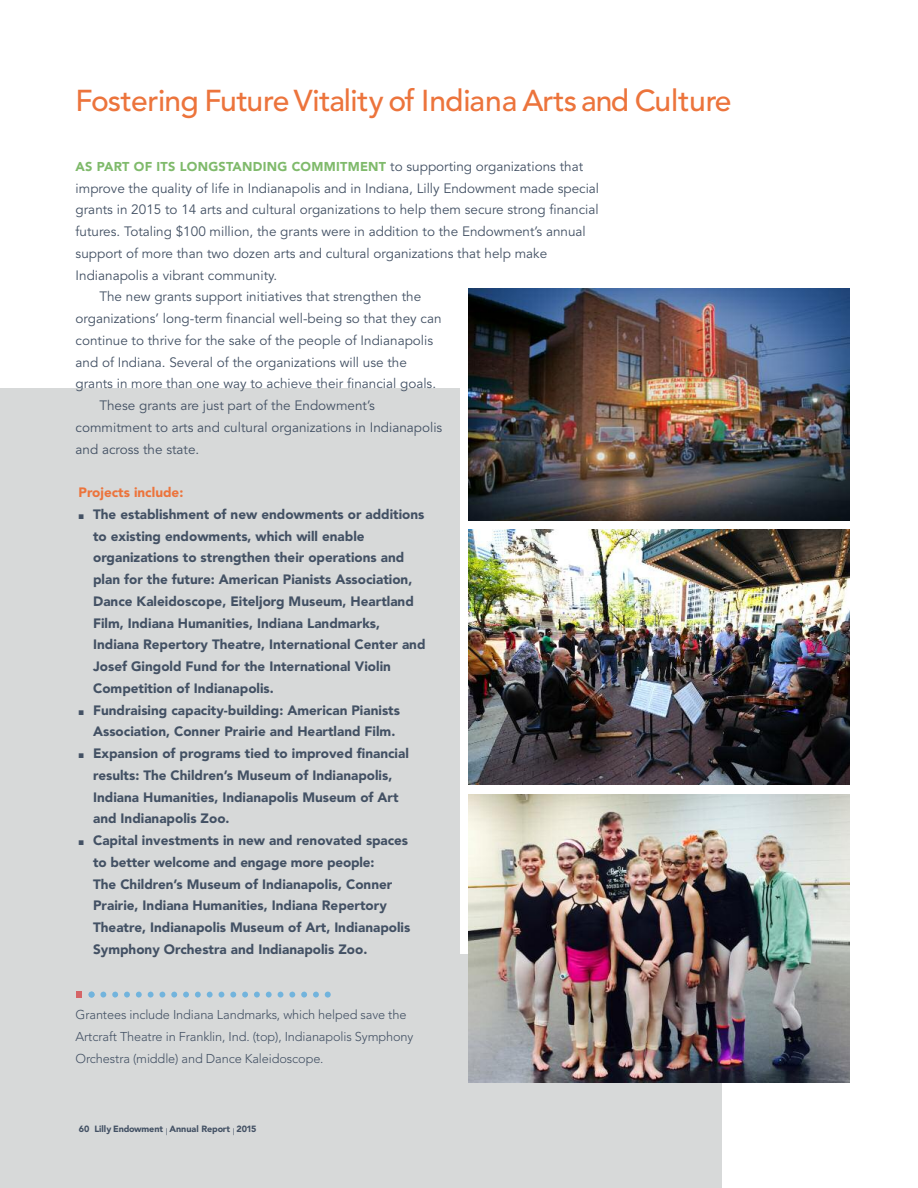
<style>
.page{position:relative;width:918px;height:1188px;background:#fff}
.page>*{position:absolute;margin:0;border:0;box-sizing:border-box;transform-origin:0 0}
.t1{font:500 30px "Avenir";letter-spacing:-.025em;color:#ec743c}
.t2{font:900 13.5px/21.8px "Avenir";color:#435164}
.t3{font:13.5px "Avenir";color:#435164}
.t4{font:900 13.5px "Avenir";color:#ec743c}
.t5{font:300 12.75px/21.8px "Avenir";letter-spacing:-.01em;color:#435164}
.t6{font:900 12.75px "Avenir";letter-spacing:.02em;color:#7fba6b}
.t7{font:900 9px "Avenir";color:#435164}
.s1{font-weight:400;font-size:13.5px;color:#435164}
.s2{font-weight:400}
</style>
<div class="page">
<div style="left:0;top:388px;width:722px;height:800px;background:#d7d9d9"></div>
<div style="left:460px;top:280px;width:262px;height:674px;background:#fff"></div>
<img style="left:469px;top:794px;width:381px;height:288px">
<img style="left:469px;top:289px;width:381px;height:232px">
<img style="left:469px;top:530px;width:381px;height:255px">
<svg style="left:89px;top:992px;width:242px;height:6px"></svg>
<svg style="left:76px;top:991px;width:6px;height:6px"></svg>
<h1 class="t1" style="left:76px;top:75px;width:657px">Fostering Future Vitality of Indiana Arts and Culture</h1>
<p class="t6" style="left:76px;top:156px;width:509px">AS PART OF ITS LONGSTANDING COMMITMENT <span class="s1">to supporting organizations that</span></p>
<p class="t3" style="left:76px;top:180px;width:525px">improve the quality of life in Indianapolis and in Indiana, Lilly Endowment made special</p>
<p class="t3" style="left:76px;top:202px;width:525px">grants in 2015 to 14 arts and cultural organizations to help them secure strong financial</p>
<p class="t3" style="left:76px;top:223px;width:512px">futures. Totaling $100 million, the grants were in addition to the Endowment’s annual</p>
<p class="t3" style="left:76px;top:245px;width:473px">support of more than two dozen arts and cultural organizations that help make</p>
<p class="t3" style="left:76px;top:267px;width:203px">Indianapolis a vibrant community.</p>
<p class="t3" style="left:99px;top:289px;width:323px">The new grants support initiatives that strengthen the</p>
<p class="t3" style="left:76px;top:310px;width:367px">organizations’ long-term financial well-being so that they can</p>
<p class="t3" style="left:76px;top:332px;width:359px">continue to thrive for the sake of the people of Indianapolis</p>
<p class="t3" style="left:76px;top:354px;width:333px">and of Indiana. Several of the organizations will use the</p>
<p class="t3" style="left:76px;top:376px;width:362px">grants in more than one way to achieve their financial goals.</p>
<p class="t3" style="left:99px;top:397px;width:277px">These grants are just part of the Endowment’s</p>
<p class="t3" style="left:76px;top:419px;width:368px">commitment to arts and cultural organizations in Indianapolis</p>
<p class="t3" style="left:76px;top:441px;width:125px">and across the state.</p>
<p class="t4" style="left:79px;top:481px;width:106px">Projects include:</p>
<p class="t2" style="left:93px;top:503px;width:334px">The establishment of new endowments or additions to existing endowments, which will enable organizations to strengthen their operations and plan for the future: American Pianists Association, Dance Kaleidoscope, Eiteljorg Museum, Heartland Film, Indiana Humanities, Indiana Landmarks, Indiana Repertory Theatre, International Center and Josef Gingold Fund for the International Violin Competition of Indianapolis.<br>Fundraising capacity-building: American Pianists Association, Conner Prairie and Heartland Film.<br>Expansion of programs tied to improved financial results: The Children’s Museum of Indianapolis, Indiana Humanities, Indianapolis Museum of Art<br>and Indianapolis Zoo.<br>Capital investments in new and renovated spaces<br>to better welcome and engage more people:<br>The Children’s Museum of Indianapolis, Conner Prairie, Indiana Humanities, Indiana Repertory Theatre, Indianapolis Museum of Art, Indianapolis Symphony Orchestra and Indianapolis Zoo.</p>
<p class="t5" style="left:76px;top:1004px;width:339px">Grantees include Indiana Landmarks, which helped save the<br>Artcraft Theatre in Franklin, Ind. (top), Indianapolis Symphony<br>Orchestra (middle) and Dance Kaleidoscope.</p>
<p class="t7" style="left:79px;top:1121px;width:179px">60 Lilly Endowment <span class="s2">|</span> Annual Report <span class="s2">|</span> 2015</p>
</div>
